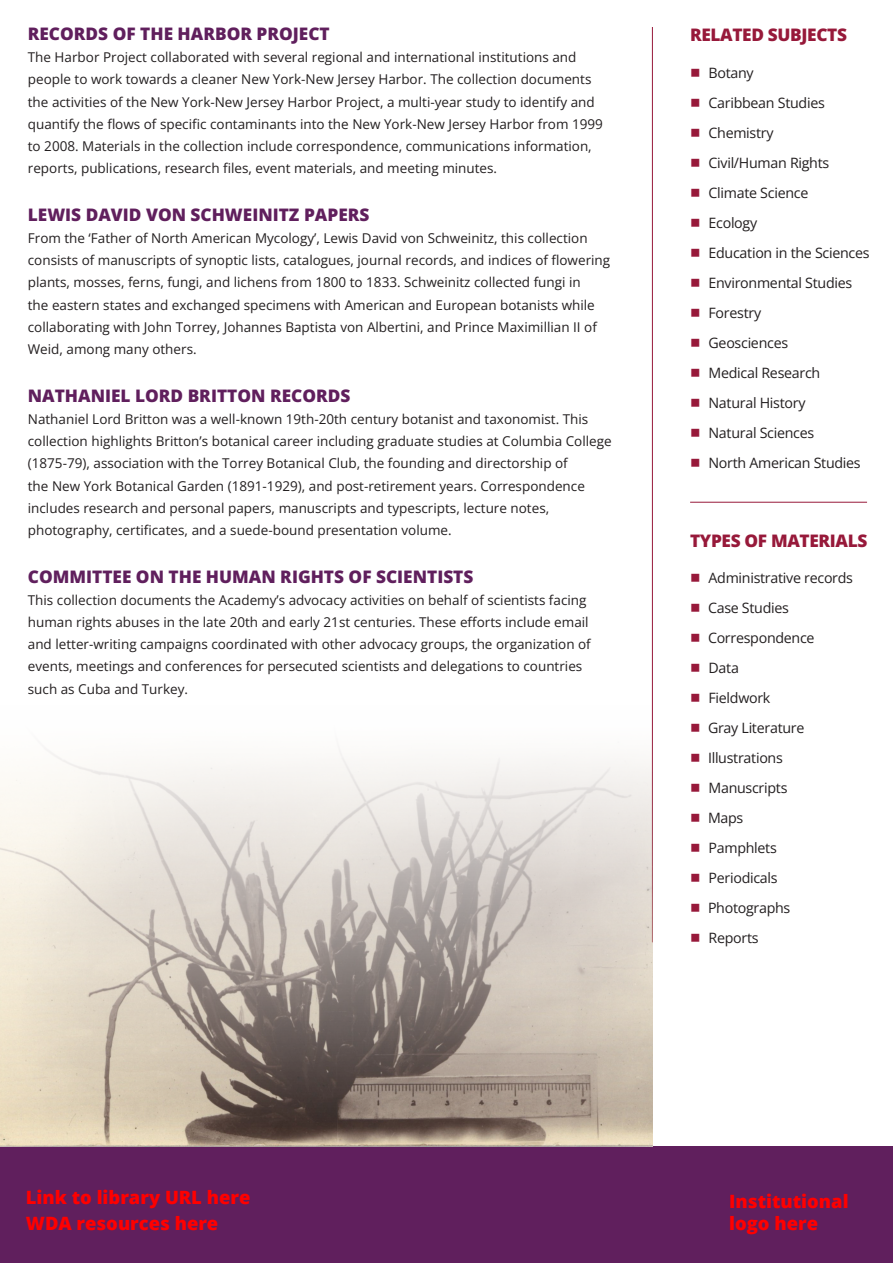
<style>
.page{position:relative;width:893px;height:1263px;background:#fff}
.page>*{position:absolute;margin:0;border:0;box-sizing:border-box;transform-origin:0 0}
.t1{font:800 18.3px/26.1px "Open Sans";color:#f00}
.t2{font:800 17.25px "Open Sans";color:#601f5d}
.t3{font:800 17.25px "Open Sans";letter-spacing:-.02em;color:#97193a}
.t4{font:14.25px/30px "Open Sans";letter-spacing:-.02em;color:#231f20}
.t5{font:13.5px/22.2px "Open Sans";color:#231f20}
</style>
<div class="page">
<hr style="left:690px;top:502px;width:177px;height:1px;background:#97193a">
<div style="left:0;top:1146px;width:893px;height:117px;background:#601f5d"></div>
<hr style="left:652px;top:27px;width:1px;height:915px;background:#97193a">
<img style="left:0;top:706px;width:652px;height:440px">
<p class="t2" style="left:28px;top:22px;width:303px">RECORDS OF THE HARBOR PROJECT</p>
<p class="t5" style="left:28px;top:46px;width:577px">The Harbor Project collaborated with several regional and international institutions and people to work towards a cleaner New York-New Jersey Harbor. The collection documents the activities of the New York-New Jersey Harbor Project, a multi-year study to identify and quantify the flows of specific contaminants into the New York-New Jersey Harbor from 1999 to 2008. Materials in the collection include correspondence, communications information, reports, publications, research files, event materials, and meeting minutes.</p>
<p class="t2" style="left:28px;top:203px;width:343px">LEWIS DAVID VON SCHWEINITZ PAPERS</p>
<p class="t5" style="left:28px;top:227px;width:584px">From the ‘Father of North American Mycology’, Lewis David von Schweinitz, this collection consists of manuscripts of synoptic lists, catalogues, journal records, and indices of flowering plants, mosses, ferns, fungi, and lichens from 1800 to 1833. Schweinitz collected fungi in<br>the eastern states and exchanged specimens with American and European botanists while collaborating with John Torrey, Johannes Baptista von Albertini, and Prince Maximillian II of Weid, among many others.</p>
<p class="t2" style="left:28px;top:384px;width:324px">NATHANIEL LORD BRITTON RECORDS</p>
<p class="t5" style="left:28px;top:408px;width:585px">Nathaniel Lord Britton was a well-known 19th-20th century botanist and taxonomist. This collection highlights Britton’s botanical career including graduate studies at Columbia College (1875-79), association with the Torrey Botanical Club, the founding and directorship of<br>the New York Botanical Garden (1891-1929), and post-retirement years. Correspondence includes research and personal papers, manuscripts and typescripts, lecture notes, photography, certificates, and a suede-bound presentation volume.</p>
<p class="t2" style="left:28px;top:565px;width:447px">COMMITTEE ON THE HUMAN RIGHTS OF SCIENTISTS</p>
<p class="t5" style="left:28px;top:588px;width:564px">This collection documents the Academy’s advocacy activities on behalf of scientists facing human rights abuses in the late 20th and early 21st centuries. These efforts include email and letter-writing campaigns coordinated with other advocacy groups, the organization of events, meetings and conferences for persecuted scientists and delegations to countries such as Cuba and Turkey.</p>
<p class="t3" style="left:690px;top:23px;width:158px">RELATED SUBJECTS</p>
<p class="t4" style="left:708px;top:57px;width:47px">Botany</p>
<p class="t4" style="left:708px;top:87px;width:118px">Caribbean Studies</p>
<p class="t4" style="left:708px;top:117px;width:67px">Chemistry</p>
<p class="t4" style="left:708px;top:147px;width:122px">Civil/Human Rights</p>
<p class="t4" style="left:708px;top:177px;width:101px">Climate Science</p>
<p class="t4" style="left:708px;top:207px;width:50px">Ecology</p>
<p class="t4" style="left:708px;top:237px;width:163px">Education in the Sciences<br>Environmental Studies</p>
<p class="t4" style="left:708px;top:297px;width:54px">Forestry</p>
<p class="t4" style="left:708px;top:327px;width:81px">Geosciences</p>
<p class="t4" style="left:708px;top:357px;width:113px">Medical Research</p>
<p class="t4" style="left:708px;top:387px;width:99px">Natural History</p>
<p class="t4" style="left:708px;top:417px;width:107px">Natural Sciences</p>
<p class="t4" style="left:708px;top:447px;width:154px">North American Studies</p>
<p class="t3" style="left:690px;top:528px;width:179px">TYPES OF MATERIALS</p>
<p class="t4" style="left:708px;top:563px;width:146px">Administrative records</p>
<p class="t4" style="left:708px;top:593px;width:83px">Case Studies</p>
<p class="t4" style="left:708px;top:623px;width:108px">Correspondence</p>
<p class="t4" style="left:708px;top:653px;width:32px">Data</p>
<p class="t4" style="left:708px;top:683px;width:63px">Fieldwork</p>
<p class="t4" style="left:708px;top:713px;width:98px">Gray Literature</p>
<p class="t4" style="left:708px;top:743px;width:76px">Illustrations</p>
<p class="t4" style="left:708px;top:773px;width:80px">Manuscripts</p>
<p class="t4" style="left:708px;top:803px;width:37px">Maps</p>
<p class="t4" style="left:708px;top:833px;width:70px">Pamphlets</p>
<p class="t4" style="left:708px;top:863px;width:71px">Periodicals</p>
<p class="t4" style="left:708px;top:893px;width:84px">Photographs</p>
<p class="t4" style="left:708px;top:923px;width:52px">Reports</p>
<p class="t1" style="left:26px;top:1183px;width:226px">Link to library URL here<br>WDA resources here</p>
<h1 class="t1" style="left:729px;top:1190px;width:121px;line-height:22px">Institutional logo here</h1>
</div>
